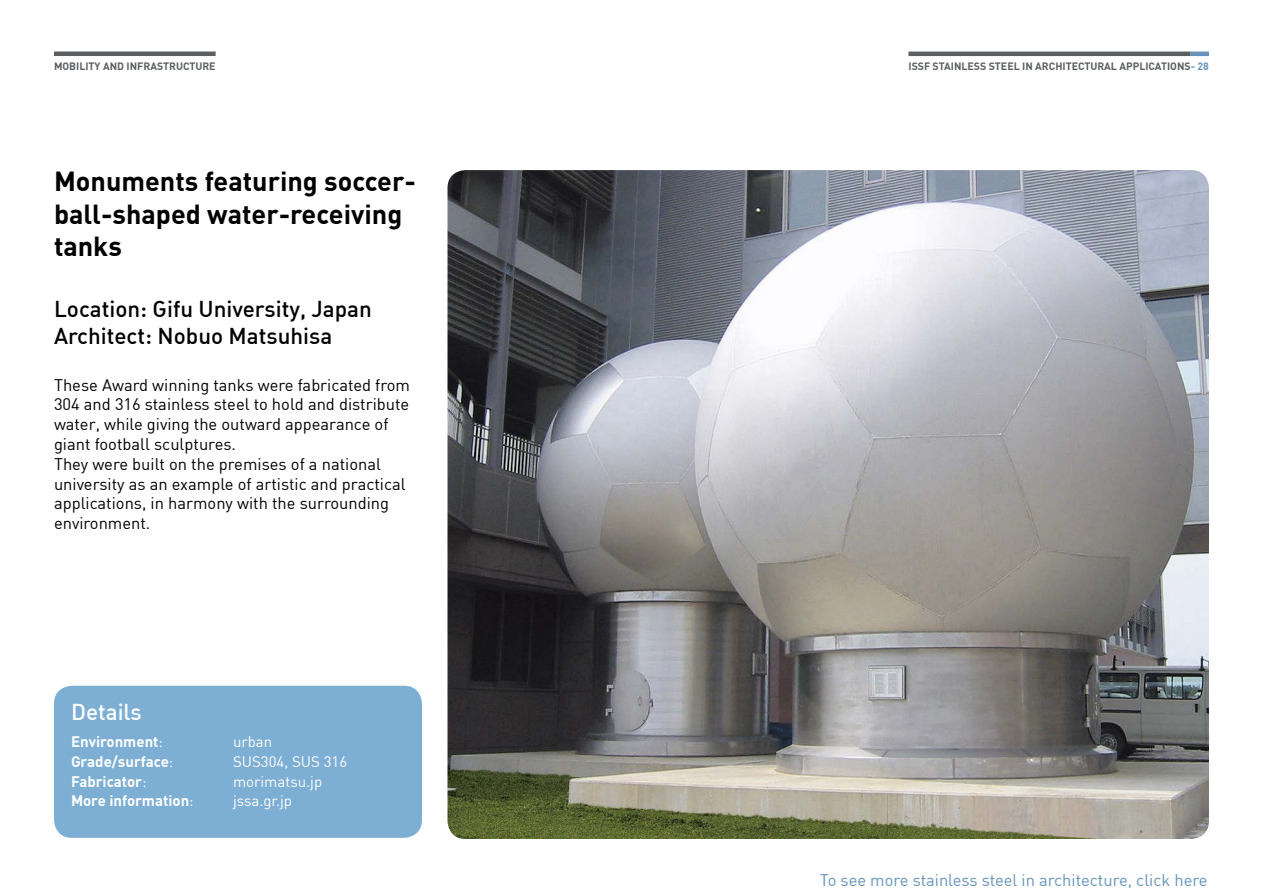
<style>
.page{position:relative;width:1263px;height:893px;background:#fff}
.page>*{position:absolute;margin:0;border:0;box-sizing:border-box;transform-origin:0 0}
._02_Header_1{font:700 27px/32.4px "DIN";color:#000}
._02_Header_2{font:22.5px/27px "DIN Medium Alternate";color:#000}
._02_Header_blue_boxe{font:22.5px "DIN Medium Alternate";color:#fff}
._03_Body_text{font:16.5px/19.8px "DIN";color:#000}
._03_Body_text-2{font:16.5px "DIN";color:#6693bc}
._03_Body_text_blue_b{font:700 15px "DIN";color:#fff}
._03_Body_text_blue_b-2{font:15px "DIN";color:#fff}
.Naam_CEO{font:700 10.5px "DIN";color:#5c5f61}
.s1{font-weight:400}
.s2{color:#6693bc}
</style>
<div class="page">
<hr style="left:908px;top:52px;width:283px;height:4px;background:#5c5f61">
<hr style="left:1191px;top:52px;width:18px;height:4px;background:#6693bc">
<div style="left:54px;top:686px;width:368px;height:152px;background:#7daed3;border-radius:18px"></div>
<img style="left:447px;top:170px;width:762px;height:669px">
<hr style="left:54px;top:52px;width:162px;height:4px;background:#5c5f61">
<p class="Naam_CEO" style="left:54px;top:60px;width:163px">MOBILITY AND INFRASTRUCTURE</p>
<p class="_02_Header_1" style="left:54px;top:164px;width:363px">Monuments featuring soccer&shy;ball-shaped water-receiving tanks</p>
<p class="_02_Header_2" style="left:54px;top:295px;width:319px">Location: Gifu University, Japan<br>Architect: Nobuo Matsuhisa</p>
<p class="_03_Body_text" style="left:54px;top:374px;width:357px">These Award winning tanks were fabricated from 304 and 316 stainless steel to hold and distribute water, while giving the outward appearance of giant football sculptures.</p>
<p class="_03_Body_text" style="left:54px;top:454px;width:353px">They were built on the premises of a national university as an example of artistic and practical applications, in harmony with the surrounding environment.</p>
<p class="_02_Header_blue_boxe" style="left:71px;top:698px;width:72px">Details</p>
<p class="_03_Body_text_blue_b" style="left:71px;top:732px;width:93px">Environment<span class="s1">:</span></p>
<p class="_03_Body_text_blue_b-2" style="left:233px;top:732px;width:41px">urban</p>
<p class="_03_Body_text_blue_b" style="left:71px;top:752px;width:104px">Grade/surface<span class="s1">:</span></p>
<p class="_03_Body_text_blue_b-2" style="left:233px;top:752px;width:116px">SUS304, SUS 316</p>
<p class="_03_Body_text_blue_b" style="left:71px;top:771px;width:77px">Fabricator<span class="s1">:</span></p>
<p class="_03_Body_text_blue_b-2" style="left:233px;top:772px;width:91px">morimatsu.jp</p>
<p class="_03_Body_text_blue_b" style="left:71px;top:791px;width:124px">More information<span class="s1">:</span></p>
<p class="_03_Body_text_blue_b-2" style="left:233px;top:792px;width:61px">jssa.gr.jp</p>
<p class="Naam_CEO" style="left:908px;top:60px;width:302px">ISSF STAINLESS STEEL IN ARCHITECTURAL APPLICATIONS<span class="s2">- 28</span></p>
<p class="_03_Body_text-2" style="left:820px;top:869px;width:389px">To see more stainless steel in architecture, click here</p>
</div>
